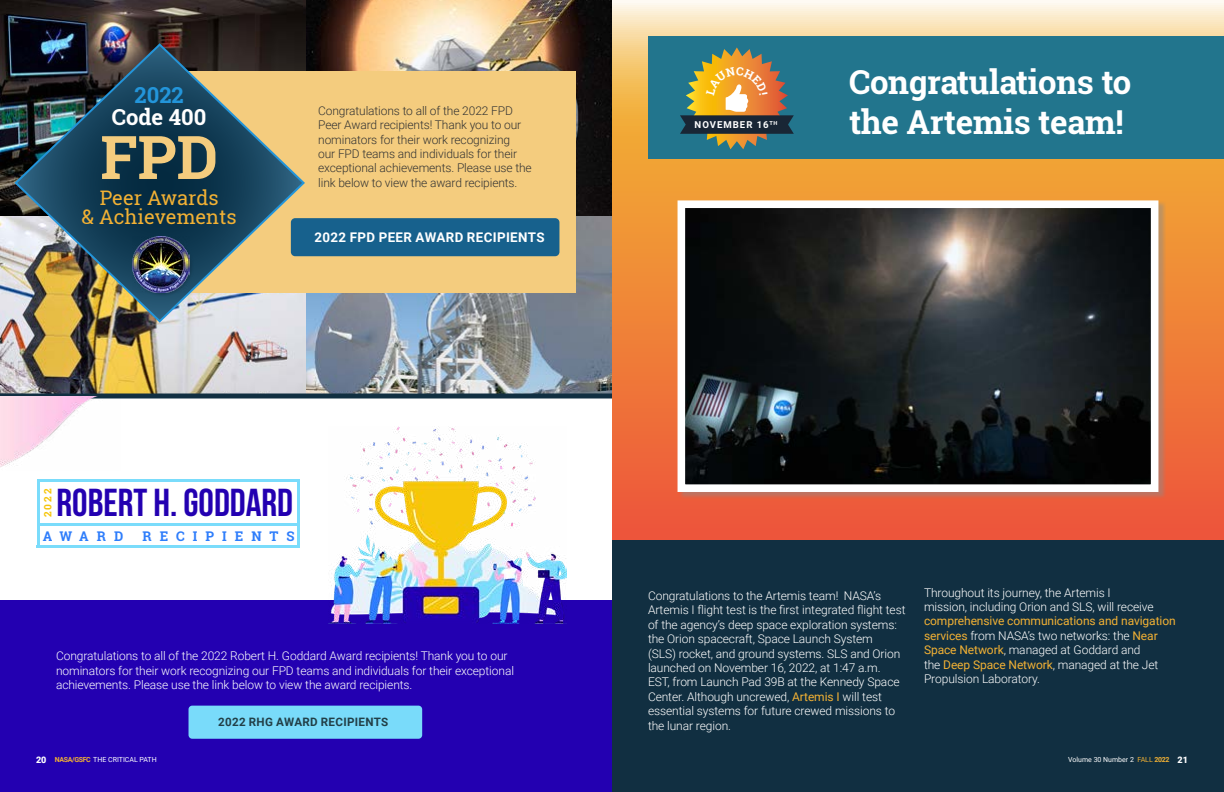
<style>
.page{position:relative;width:1224px;height:792px;background:#fff}
.page>*{position:absolute;margin:0;border:0;box-sizing:border-box;transform-origin:0 0}
.t1{font:700 60.2px "Roboto Slab";color:#f4cc7e}
.t2{font:700 39px "Bebas Neue";color:#2300b1}
.comings_h1{font:700 33px/39.6px "Roboto Slab";letter-spacing:-.01em;color:#fff}
.t3{font:700 22.1px "Roboto Slab";color:#fff}
.t4{font:700 22.1px "Roboto Slab";color:#2395da}
.t5{font:20.1px "Roboto Slab";color:#f2b134}
.t6{font:700 13.3px "Roboto";letter-spacing:.03em;color:#fff}
.t7{font:700 13.3px "Roboto Slab";letter-spacing:.6em;color:#2e7dfb}
.body{font:300 12px/14.4px "Roboto";letter-spacing:-.005em;color:#fff}
.body-2{font:300 12px/14.4px "Roboto";letter-spacing:-.01em;color:#333}
.t8{font:700 11.6px "Roboto";letter-spacing:.03em;color:#223f47}
.t9{font:700 10.1px "Roboto Slab";color:#f6c50a}
.t10{font:700 9.6px "Roboto";letter-spacing:.1em;color:#fff}
.t11{font:7px "Roboto";color:#fff}
.s1{font-weight:400;color:#f2b134}
.s2{font-weight:900;font-size:9px}
.s3{font-weight:700;color:#f2b134}
.s4{color:#f2b134}
</style>
<div class="page">
<svg style="left:612px;top:0;width:612px;height:541px;background:#f09355"></svg>
<div style="left:612px;top:541px;width:612px;height:251px;background:#112f41"></div>
<div style="left:678px;top:201px;width:488px;height:299px;background:#8c8c8c;opacity:.5"></div>
<img style="left:687px;top:209px;width:462px;height:274px">
<div style="left:678px;top:200px;width:480px;height:292px;border:8px solid #fff"></div>
<div style="left:648px;top:36px;width:576px;height:123px;background:#22758d"></div>
<img style="left:0;top:0;width:612px;height:394px">
<div style="left:152px;top:71px;width:424px;height:221px;background:#f4cc7e"></div>
<img style="left:13px;top:42px;width:293px;height:282px">
<div style="left:132px;top:237px;width:62px;height:60px;background:#112f41;opacity:.5"></div>
<img style="left:132px;top:237px;width:58px;height:56px">
<div style="left:291px;top:218px;width:268px;height:38px;background:#17618d;border-radius:4px"></div>
<hr style="left:0;top:394px;width:612px;height:4px;background:#112f41">
<div style="left:0;top:601px;width:612px;height:191px;background:#2300b1"></div>
<img style="left:328px;top:426px;width:239px;height:198px">
<img style="left:0;top:396px;width:121px;height:71px">
<hr style="left:37px;top:545px;width:263px;height:3px;background:#7adcfb">
<hr style="left:39px;top:523px;width:258px;height:3px;background:#7adcfb">
<hr style="left:39px;top:479px;width:260px;height:3px;background:#7adcfb">
<hr style="left:297px;top:479px;width:3px;height:69px;background:#7adcfb">
<hr style="left:37px;top:479px;width:3px;height:69px;background:#7adcfb">
<div style="left:189px;top:706px;width:233px;height:33px;background:#79dbfa;border-radius:4px"></div>
<svg style="left:680px;top:47px;width:114px;height:102px"></svg>
<p class="t4" style="left:135px;top:80px;width:51px">2022</p>
<p class="t3" style="left:112px;top:102px;width:96px">Code 400</p>
<p class="t1" style="left:100px;top:116px;width:119px">FPD</p>
<p class="t5" style="left:100px;top:184px;width:120px">Peer Awards</p>
<p class="t5" style="left:82px;top:203px;width:157px">&amp; Achievements</p>
<p class="body-2" style="left:318px;top:103px;width:215px">Congratulations to all of the 2022 FPD Peer Award recipients! Thank you to our nominators for their work recognizing<br>our FPD teams and individuals for their exceptional achievements. Please use the link below to view the award recipients.</p>
<p class="t6" style="left:314px;top:228px;width:232px">2022 FPD PEER AWARD RECIPIENTS</p>
<p class="t9" style="left:41px;top:517px;width:30px;rotate:-90deg">2022</p>
<p class="t2" style="left:57px;top:482px;width:238px">ROBERT H. GODDARD</p>
<p class="t7" style="left:43px;top:527px;width:82px">AWARD</p>
<p class="t7" style="left:143px;top:527px;width:154px">RECIPIENTS</p>
<p class="t10" style="left:695px;top:119px;width:85px">NOVEMBER 16<sup>TH</sup></p>
<h1 class="comings_h1" style="left:849px;top:62px;width:284px">Congratulations to the Artemis team!</h1>
<p class="body" style="left:648px;top:588px;width:259px">Congratulations to the Artemis team! NASA’s Artemis I flight test is the first integrated flight test of the agency’s deep space exploration systems: the Orion spacecraft, Space Launch System<br>(SLS) rocket, and ground systems. SLS and Orion launched on November 16, 2022, at 1:47 a.m.<br>EST, from Launch Pad 39B at the Kennedy Space Center. Although uncrewed, <span class="s1">Artemis I</span> will test essential systems for future crewed missions to the lunar region.</p>
<p class="body" style="left:924px;top:585px;width:253px">Throughout its journey, the Artemis I<br>mission, including Orion and SLS, will receive <span class="s1">comprehensive communications and navigation services</span> from NASA’s two networks: the <span class="s1">Near Space Network</span>, managed at Goddard and<br>the <span class="s1">Deep Space Network</span>, managed at the Jet Propulsion Laboratory.</p>
<p class="body" style="left:56px;top:648px;width:460px">Congratulations to all of the 2022 Robert H. Goddard Award recipients! Thank you to our nominators for their work recognizing our FPD teams and individuals for their exceptional achievements. Please use the link below to view the award recipients.</p>
<p class="t8" style="left:218px;top:714px;width:172px">2022 RHG AWARD RECIPIENTS</p>
<p class="t11" style="left:36px;top:755px;width:122px"><span class="s2">20</span> <span class="s3">NASA/GSFC</span> THE CRITICAL PATH</p>
<p class="t11" style="left:1068px;top:755px;width:121px">Volume 30 Number 2 <span class="s4">FALL</span> <span class="s3">2022</span> <span class="s2">21</span></p>
</div>
